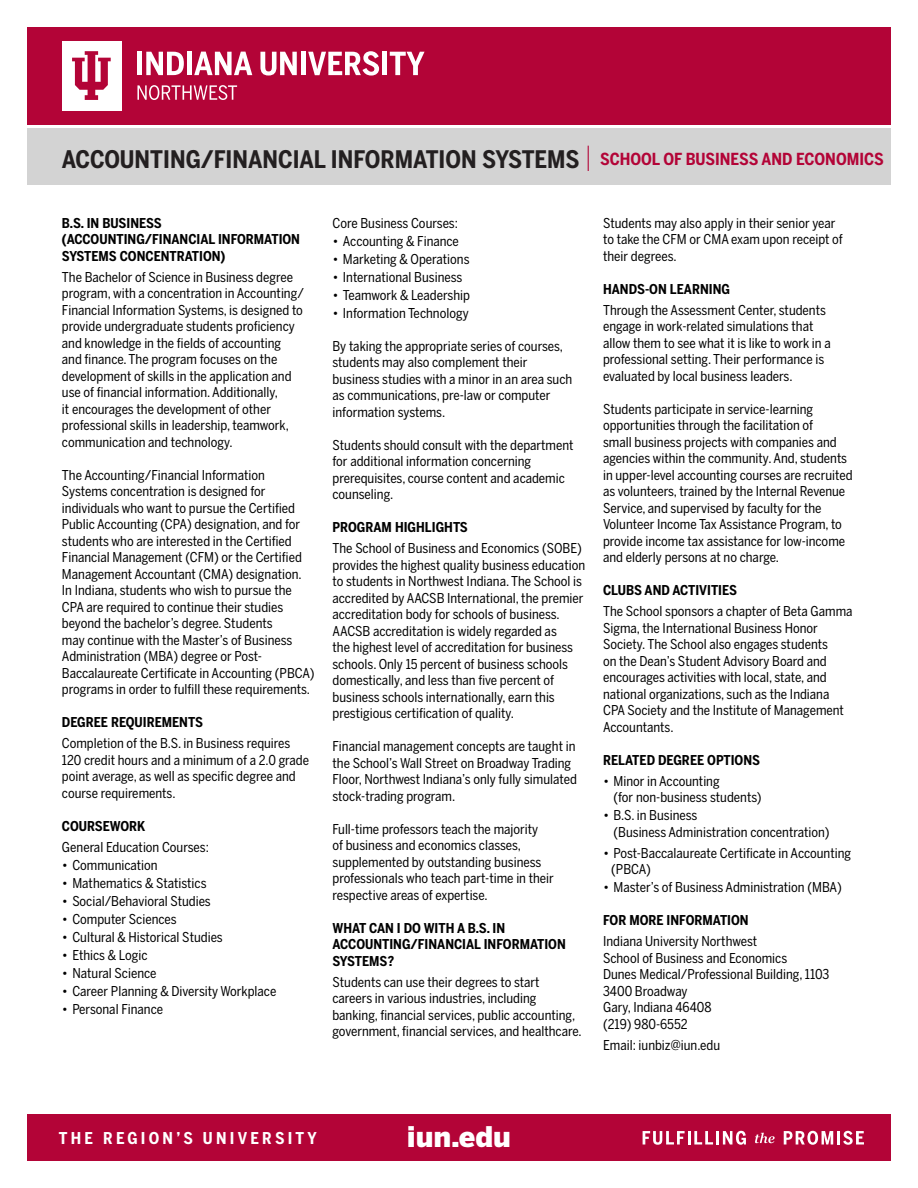
<style>
.page{position:relative;width:918px;height:1188px;background:#fff}
.page>*{position:absolute;margin:0;border:0;box-sizing:border-box;transform-origin:0 0}
.t1{font:900 28.2px "Benton Sans";color:#fff}
.t2{font:700 24px "Benton Sans Cond";color:#231f20}
.t3{font:700 16.2px "Benton Sans Cond";letter-spacing:.2em;color:#fff}
.t4{font:13.5px/16.5px "Benton Sans Cond";color:#000}
.t5{font:700 13.5px/16.5px "Benton Sans Cond";color:#000}
.s1{font-weight:300;font-size:34.2px;color:#b30437}
.s2{font-size:16.5px;color:#b30437}
</style>
<div class="page">
<div style="left:27px;top:129px;width:864px;height:56px;background:#d3d3d3"></div>
<div style="left:27px;top:27px;width:864px;height:97px;background:#b30437"></div>
<div style="left:62px;top:41px;width:59px;height:69px;background:#fff"></div>
<svg style="left:72px;top:51px;width:39px;height:49px"></svg>
<div style="left:137px;top:52px;width:5px;height:23px;background:#fff"></div>
<svg style="left:146px;top:52px;width:38px;height:23px"></svg>
<div style="left:187px;top:52px;width:5px;height:23px;background:#fff"></div>
<svg style="left:194px;top:52px;width:58px;height:23px"></svg>
<svg style="left:260px;top:52px;width:37px;height:24px"></svg>
<div style="left:301px;top:52px;width:5px;height:23px;background:#fff"></div>
<svg style="left:308px;top:51px;width:71px;height:25px"></svg>
<div style="left:382px;top:52px;width:5px;height:23px;background:#fff"></div>
<svg style="left:390px;top:52px;width:35px;height:23px"></svg>
<svg style="left:137px;top:85px;width:100px;height:15px"></svg>
<div style="left:27px;top:1115px;width:864px;height:46px;background:#b30437"></div>
<svg style="left:643px;top:1131px;width:70px;height:14px"></svg>
<hr style="left:716px;top:1131px;width:3px;height:14px;background:#fff">
<svg style="left:723px;top:1131px;width:23px;height:14px"></svg>
<svg style="left:755px;top:1133px;width:20px;height:10px"></svg>
<svg style="left:784px;top:1131px;width:49px;height:14px"></svg>
<hr style="left:837px;top:1131px;width:3px;height:14px;background:#fff">
<svg style="left:843px;top:1131px;width:21px;height:14px"></svg>
<p class="t2" style="left:62px;top:144px;width:823px">ACCOUNTING/FINANCIAL INFORMATION SYSTEMS <span class="s1">I</span> <span class="s2">SCHOOL OF BUSINESS AND ECONOMICS</span></p>
<p class="t5" style="left:62px;top:215px;width:101px">B.S. IN BUSINESS</p>
<p class="t5" style="left:62px;top:231px;width:240px">(ACCOUNTING/FINANCIAL INFORMATION</p>
<p class="t5" style="left:62px;top:248px;width:165px">SYSTEMS CONCENTRATION)</p>
<p class="t4" style="left:62px;top:268px;width:243px">The Bachelor of Science in Business degree program, with a concentration in Accounting/ Financial Information Systems, is designed to provide undergraduate students proficiency and knowledge in the fields of accounting and finance. The program focuses on the development of skills in the application and use of financial information. Additionally,<br>it encourages the development of other professional skills in leadership, teamwork, communication and technology.</p>
<p class="t4" style="left:62px;top:466px;width:254px">The Accounting/Financial Information<br>Systems concentration is designed for individuals who want to pursue the Certified Public Accounting (CPA) designation, and for students who are interested in the Certified Financial Management (CFM) or the Certified Management Accountant (CMA) designation.<br>In Indiana, students who wish to pursue the CPA are required to continue their studies beyond the bachelor’s degree. Students<br>may continue with the Master’s of Business Administration (MBA) degree or Post-Baccalaureate Certificate in Accounting (PBCA) programs in order to fulfill these requirements.</p>
<p class="t5" style="left:62px;top:714px;width:143px">DEGREE REQUIREMENTS</p>
<p class="t4" style="left:62px;top:735px;width:249px">Completion of the B.S. in Business requires 120 credit hours and a minimum of a 2.0 grade point average, as well as specific degree and course requirements.</p>
<p class="t5" style="left:62px;top:818px;width:85px">COURSEWORK</p>
<p class="t4" style="left:62px;top:838px;width:149px">General Education Courses:</p>
<p class="t4" style="left:62px;top:856px;width:97px">• Communication</p>
<p class="t4" style="left:62px;top:874px;width:146px">• Mathematics &amp; Statistics</p>
<p class="t4" style="left:62px;top:892px;width:150px">• Social/Behavioral Studies</p>
<p class="t4" style="left:62px;top:910px;width:116px">• Computer Sciences</p>
<p class="t4" style="left:62px;top:928px;width:162px">• Cultural &amp; Historical Studies</p>
<p class="t4" style="left:62px;top:946px;width:87px">• Ethics &amp; Logic</p>
<p class="t4" style="left:62px;top:964px;width:96px">• Natural Science</p>
<p class="t4" style="left:62px;top:982px;width:216px">• Career Planning &amp; Diversity Workplace</p>
<p class="t4" style="left:62px;top:1000px;width:103px">• Personal Finance</p>
<p class="t4" style="left:333px;top:214px;width:127px">Core Business Courses:</p>
<p class="t4" style="left:333px;top:232px;width:128px">• Accounting &amp; Finance</p>
<p class="t4" style="left:333px;top:250px;width:139px">• Marketing &amp; Operations</p>
<p class="t4" style="left:333px;top:268px;width:131px">• International Business</p>
<p class="t4" style="left:333px;top:286px;width:139px">• Teamwork &amp; Leadership</p>
<p class="t4" style="left:333px;top:304px;width:138px">• Information Technology</p>
<p class="t4" style="left:333px;top:337px;width:241px">By taking the appropriate series of courses, students may also complement their business studies with a minor in an area such as communications, pre-law or computer information systems.</p>
<p class="t4" style="left:333px;top:436px;width:243px">Students should consult with the department for additional information concerning prerequisites, course content and academic counseling.</p>
<p class="t5" style="left:333px;top:519px;width:137px">PROGRAM HIGHLIGHTS</p>
<p class="t4" style="left:333px;top:540px;width:254px">The School of Business and Economics (SOBE) provides the highest quality business education to students in Northwest Indiana. The School is accredited by AACSB International, the premier accreditation body for schools of business.<br>AACSB accreditation is widely regarded as<br>the highest level of accreditation for business schools. Only 15 percent of business schools domestically, and less than five percent of business schools internationally, earn this prestigious certification of quality.</p>
<p class="t4" style="left:333px;top:738px;width:246px">Financial management concepts are taught in the School’s Wall Street on Broadway Trading Floor, Northwest Indiana’s only fully simulated stock-trading program.</p>
<p class="t4" style="left:333px;top:820px;width:223px">Full-time professors teach the majority<br>of business and economics classes, supplemented by outstanding business professionals who teach part-time in their respective areas of expertise.</p>
<p class="t5" style="left:333px;top:920px;width:235px">WHAT CAN I DO WITH A B.S. IN<br>ACCOUNTING/FINANCIAL INFORMATION<br>SYSTEMS?</p>
<p class="t4" style="left:333px;top:973px;width:251px">Students can use their degrees to start careers in various industries, including banking, financial services, public accounting, government, financial services, and healthcare.</p>
<p class="t4" style="left:603px;top:214px;width:241px">Students may also apply in their senior year to take the CFM or CMA exam upon receipt of their degrees.</p>
<p class="t5" style="left:603px;top:281px;width:129px">HANDS-ON LEARNING</p>
<p class="t4" style="left:603px;top:301px;width:229px">Through the Assessment Center, students engage in work-related simulations that allow them to see what it is like to work in a professional setting. Their performance is evaluated by local business leaders.</p>
<p class="t4" style="left:603px;top:400px;width:251px">Students participate in service-learning opportunities through the facilitation of<br>small business projects with companies and agencies within the community. And, students in upper-level accounting courses are recruited as volunteers, trained by the Internal Revenue Service, and supervised by faculty for the Volunteer Income Tax Assistance Program, to provide income tax assistance for low-income and elderly persons at no charge.</p>
<p class="t5" style="left:603px;top:582px;width:135px">CLUBS AND ACTIVITIES</p>
<p class="t4" style="left:603px;top:603px;width:251px">The School sponsors a chapter of Beta Gamma Sigma, the International Business Honor Society. The School also engages students<br>on the Dean’s Student Advisory Board and encourages activities with local, state, and national organizations, such as the Indiana CPA Society and the Institute of Management Accountants.</p>
<p class="t5" style="left:603px;top:752px;width:159px">RELATED DEGREE OPTIONS</p>
<p class="t4" style="left:603px;top:772px;width:118px">• Minor in Accounting</p>
<p class="t4" style="left:613px;top:789px;width:150px">(for non-business students)</p>
<p class="t4" style="left:603px;top:807px;width:96px">• B.S. in Business</p>
<p class="t4" style="left:613px;top:823px;width:218px">(Business Administration concentration)</p>
<p class="t4" style="left:603px;top:844px;width:250px">• Post-Baccalaureate Certificate in Accounting</p>
<p class="t4" style="left:611px;top:861px;width:41px">(PBCA)</p>
<p class="t4" style="left:603px;top:879px;width:240px">• Master’s of Business Administration (MBA)</p>
<p class="t5" style="left:603px;top:912px;width:147px">FOR MORE INFORMATION</p>
<p class="t4" style="left:603px;top:933px;width:156px">Indiana University Northwest</p>
<p class="t4" style="left:603px;top:949px;width:186px">School of Business and Economics</p>
<p class="t4" style="left:603px;top:966px;width:228px">Dunes Medical/Professional Building, 1103</p>
<p class="t4" style="left:603px;top:982px;width:86px">3400 Broadway</p>
<p class="t4" style="left:603px;top:999px;width:110px">Gary, Indiana 46408</p>
<p class="t4" style="left:603px;top:1015px;width:86px">(219) 980-6552</p>
<p class="t4" style="left:603px;top:1036px;width:119px">Email: iunbiz@iun.edu</p>
<p class="t3" style="left:59px;top:1128px;width:260px">THE REGION’S UNIVERSITY</p>
<p class="t1" style="left:407px;top:1119px;width:106px">iun.edu</p>
</div>
